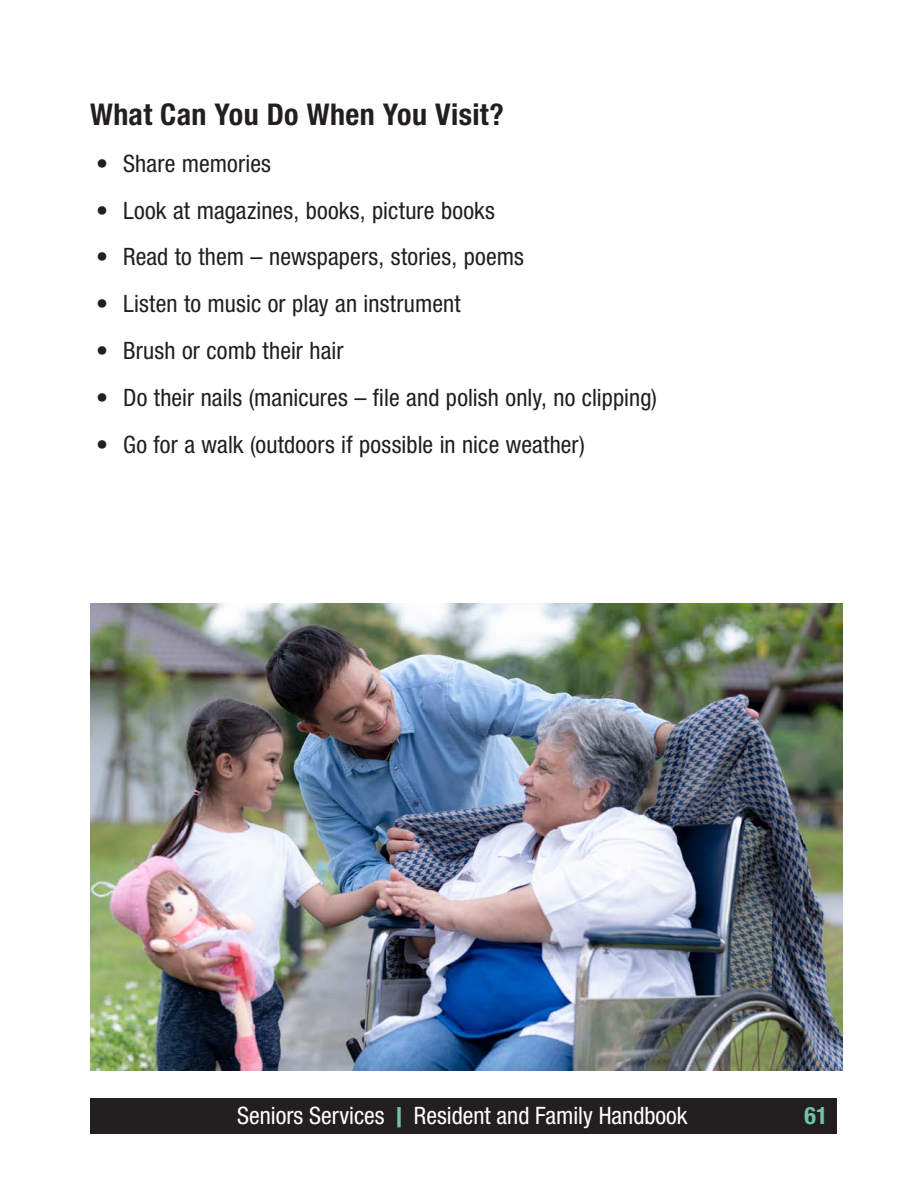
<style>
.page{position:relative;width:918px;height:1188px;background:#fff}
.page>*{position:absolute;margin:0;border:0;box-sizing:border-box;transform-origin:0 0}
.Seniors_Styles_h4{font:700 condensed 30px "Helvetica Neue LT Std";letter-spacing:.01em;color:#231f20}
.t1{font:condensed 24px "Helvetica Neue LT Std";letter-spacing:.005em;color:#231f20}
.t2{font:condensed 24px "Helvetica Neue LT Std";color:#fff}
.t3{font:700 condensed 24px "Helvetica Neue LT Std";color:#6dc5a2}
.s1{font-weight:900;font-size:27.3px;color:#6dc5a2}
</style>
<div class="page">
<img style="left:90px;top:603px;width:752px;height:468px">
<div style="left:90px;top:1098px;width:747px;height:36px;background:#231f20"></div>
<h4 class="Seniors_Styles_h4" style="left:90px;top:96px;width:416px">What Can You Do When You Visit?</h4>
<p class="t1" style="left:96px;top:149px;width:177px">• Share memories</p>
<p class="t1" style="left:96px;top:196px;width:401px">• Look at magazines, books, picture books</p>
<p class="t1" style="left:96px;top:243px;width:429px">• Read to them – newspapers, stories, poems</p>
<p class="t1" style="left:96px;top:290px;width:366px">• Listen to music or play an instrument</p>
<p class="t1" style="left:96px;top:337px;width:249px">• Brush or comb their hair</p>
<p class="t1" style="left:96px;top:383px;width:563px">• Do their nails (manicures – file and polish only, no clipping)</p>
<p class="t1" style="left:96px;top:430px;width:490px">• Go for a walk (outdoors if possible in nice weather)</p>
<p class="t2" style="left:237px;top:1102px;width:452px">Seniors Services <span class="s1">|</span> Resident and Family Handbook</p>
<p class="t3" style="left:805px;top:1101px;width:25px">61</p>
</div>
